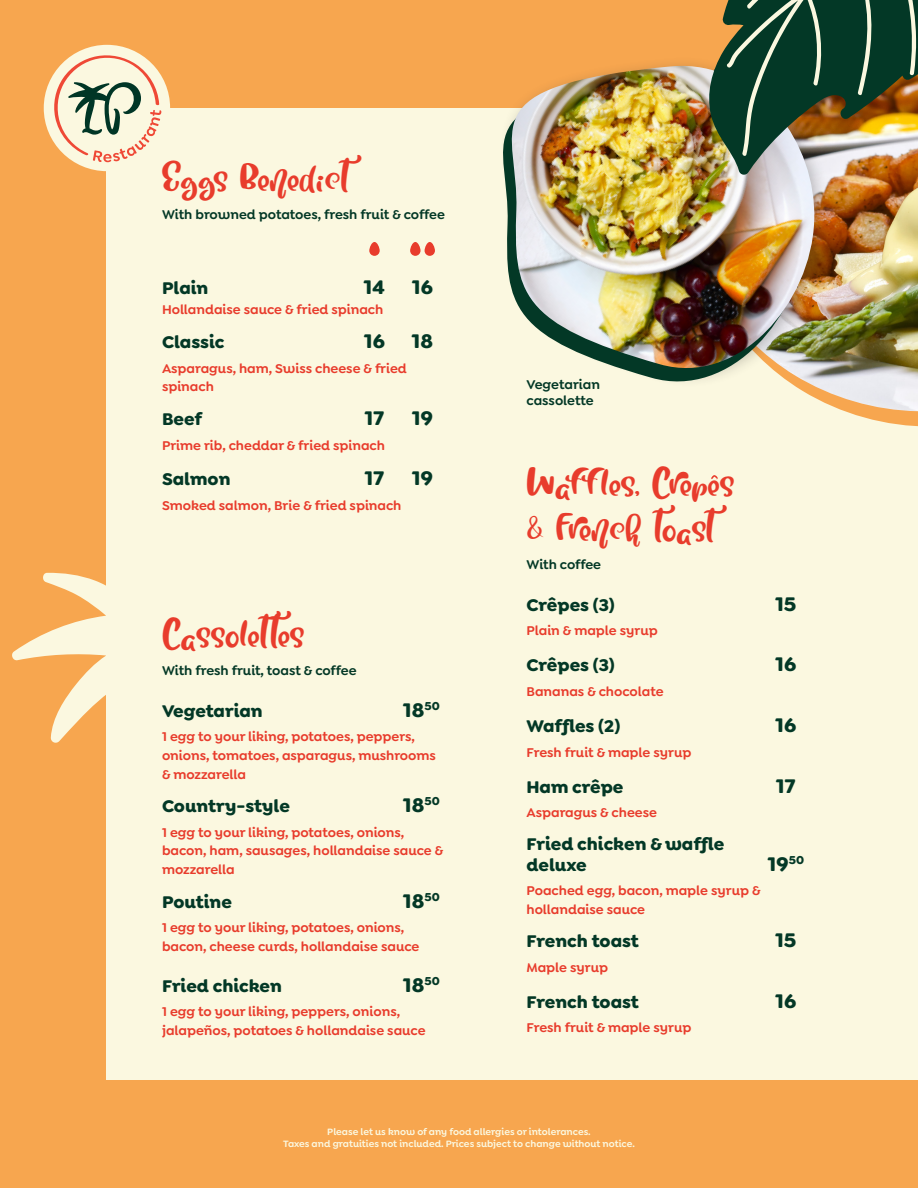
<style>
.page{position:relative;width:918px;height:1188px;background:#f7a64f}
.page>*{position:absolute;margin:0;border:0;box-sizing:border-box;transform-origin:0 0}
.Grand_titre{font:36px/45px "Tropical";color:#e83c2c}
.Prix{font:700 21px "Goldplay Alt";color:#033826}
.Titre_plat{font:700 18px/21px "Goldplay Alt";color:#033826}
.Description{font:600 13.5px/18.8px "Goldplay Alt";color:#e83c2c}
.Description-2{font:600 13.5px "Goldplay Alt";color:#033826}
.t1{font:600 9.75px/12px "Goldplay Alt";color:#fbf8e0;text-align:center}
</style>
<div class="page">
<div style="left:107px;top:108px;width:811px;height:972px;background:#fbf8e0"></div>
<div style="left:44px;top:45px;width:126px;height:126px;background:#fbf8e0;border-radius:50%"></div>
<svg style="left:52px;top:54px;width:109px;height:108px"></svg>
<svg style="left:12px;top:573px;width:95px;height:172px"></svg>
<svg style="left:844px;top:411px;width:74px;height:16px"></svg>
<img style="left:808px;top:176px;width:110px;height:235px">
<div style="left:500px;top:55px;width:333px;height:333px;background:#231f20;opacity:.3"></div>
<img style="left:500px;top:66px;width:317px;height:321px">
<img style="left:706px;top:0;width:212px;height:176px">
<svg style="left:369px;top:242px;width:11px;height:14px"></svg>
<svg style="left:410px;top:242px;width:11px;height:14px"></svg>
<div style="left:425px;top:242px;width:10px;height:14px;background:#e83c2c;border-radius:5px"></div>
<svg style="left:711px;top:475px;width:7px;height:5px"></svg>
<p class="Grand_titre" style="left:162px;top:154px;width:188px">Eggs Benedict</p>
<p class="Description-2" style="left:162px;top:206px;width:284px">With browned potatoes, fresh fruit &amp; coffee</p>
<p class="Titre_plat" style="left:162px;top:277px;width:48px">Plain</p>
<p class="Prix" style="left:364px;top:273px;width:23px">14</p>
<p class="Prix" style="left:412px;top:273px;width:22px">16</p>
<p class="Description" style="left:162px;top:300px;width:223px">Hollandaise sauce &amp; fried spinach</p>
<p class="Titre_plat" style="left:162px;top:331px;width:64px">Classic</p>
<p class="Prix" style="left:364px;top:327px;width:22px">16</p>
<p class="Prix" style="left:412px;top:327px;width:23px">18</p>
<p class="Description" style="left:162px;top:359px;width:246px">Asparagus, ham, Swiss cheese &amp; fried spinach</p>
<p class="Titre_plat" style="left:162px;top:408px;width:42px">Beef</p>
<p class="Prix" style="left:365px;top:404px;width:21px">17</p>
<p class="Prix" style="left:412px;top:404px;width:22px">19</p>
<p class="Description" style="left:162px;top:436px;width:225px">Prime rib, cheddar &amp; fried spinach</p>
<p class="Titre_plat" style="left:162px;top:469px;width:70px">Salmon</p>
<p class="Prix" style="left:365px;top:465px;width:21px">17</p>
<p class="Prix" style="left:412px;top:465px;width:22px">19</p>
<p class="Description" style="left:162px;top:496px;width:241px">Smoked salmon, Brie &amp; fried spinach</p>
<p class="Grand_titre" style="left:162px;top:610px;width:143px">Cassolettes</p>
<p class="Description-2" style="left:162px;top:662px;width:196px">With fresh fruit, toast &amp; coffee</p>
<p class="Titre_plat" style="left:162px;top:700px;width:102px">Vegetarian</p>
<p class="Prix" style="left:403px;top:696px;width:38px">18<sup>50</sup></p>
<p class="Description" style="left:162px;top:727px;width:276px">1 egg to your liking, potatoes, peppers, onions, tomatoes, asparagus, mushrooms &amp; mozzarella</p>
<p class="Titre_plat" style="left:162px;top:796px;width:129px">Country-style</p>
<p class="Prix" style="left:403px;top:792px;width:38px">18<sup>50</sup></p>
<p class="Description" style="left:162px;top:823px;width:283px">1 egg to your liking, potatoes, onions, bacon, ham, sausages, hollandaise sauce &amp; mozzarella</p>
<p class="Titre_plat" style="left:162px;top:891px;width:71px">Poutine</p>
<p class="Prix" style="left:403px;top:887px;width:38px">18<sup>50</sup></p>
<p class="Description" style="left:162px;top:918px;width:259px">1 egg to your liking, potatoes, onions, bacon, cheese curds, hollandaise sauce</p>
<p class="Titre_plat" style="left:162px;top:975px;width:122px">Fried chicken</p>
<p class="Prix" style="left:403px;top:971px;width:38px">18<sup>50</sup></p>
<p class="Description" style="left:162px;top:1002px;width:265px">1 egg to your liking, peppers, onions, jalapeños, potatoes &amp; hollandaise sauce</p>
<p class="Description-2" style="left:526px;top:376px;width:75px">Vegetarian</p>
<p class="Description-2" style="left:526px;top:392px;width:69px">cassolette</p>
<p class="Grand_titre" style="left:526px;top:459px;width:209px">Waf fles, Crepes &amp; French toast</p>
<p class="Description-2" style="left:526px;top:556px;width:76px">With coffee</p>
<p class="Titre_plat" style="left:526px;top:594px;width:90px">Crêpes (3)</p>
<p class="Prix" style="left:775px;top:590px;width:23px">15</p>
<p class="Description" style="left:527px;top:621px;width:133px">Plain &amp; maple syrup</p>
<p class="Titre_plat" style="left:527px;top:655px;width:90px">Crêpes (3)</p>
<p class="Prix" style="left:776px;top:651px;width:22px">16</p>
<p class="Description" style="left:527px;top:682px;width:139px">Bananas &amp; chocolate</p>
<p class="Titre_plat" style="left:527px;top:715px;width:95px">Waffles (2)</p>
<p class="Prix" style="left:776px;top:712px;width:22px">16</p>
<p class="Description" style="left:527px;top:743px;width:166px">Fresh fruit &amp; maple syrup</p>
<p class="Titre_plat" style="left:527px;top:776px;width:99px">Ham crêpe</p>
<p class="Prix" style="left:776px;top:772px;width:21px">17</p>
<p class="Description" style="left:527px;top:803px;width:132px">Asparagus &amp; cheese</p>
<p class="Titre_plat" style="left:527px;top:833px;width:199px">Fried chicken &amp; waffle deluxe</p>
<p class="Prix" style="left:768px;top:850px;width:38px">19<sup>50</sup></p>
<p class="Description" style="left:527px;top:881px;width:236px">Poached egg, bacon, maple syrup &amp; hollandaise sauce</p>
<p class="Titre_plat" style="left:527px;top:931px;width:114px">French toast</p>
<p class="Prix" style="left:775px;top:927px;width:23px">15</p>
<p class="Description" style="left:527px;top:958px;width:83px">Maple syrup</p>
<p class="Titre_plat" style="left:527px;top:991px;width:114px">French toast</p>
<p class="Prix" style="left:776px;top:987px;width:22px">16</p>
<p class="Description" style="left:527px;top:1018px;width:166px">Fresh fruit &amp; maple syrup</p>
<p class="t1" style="left:283px;top:1126px;width:353px">Please let us know of any food allergies or intolerances.<br>Taxes and gratuities not included. Prices subject to change without notice.</p>
</div>
